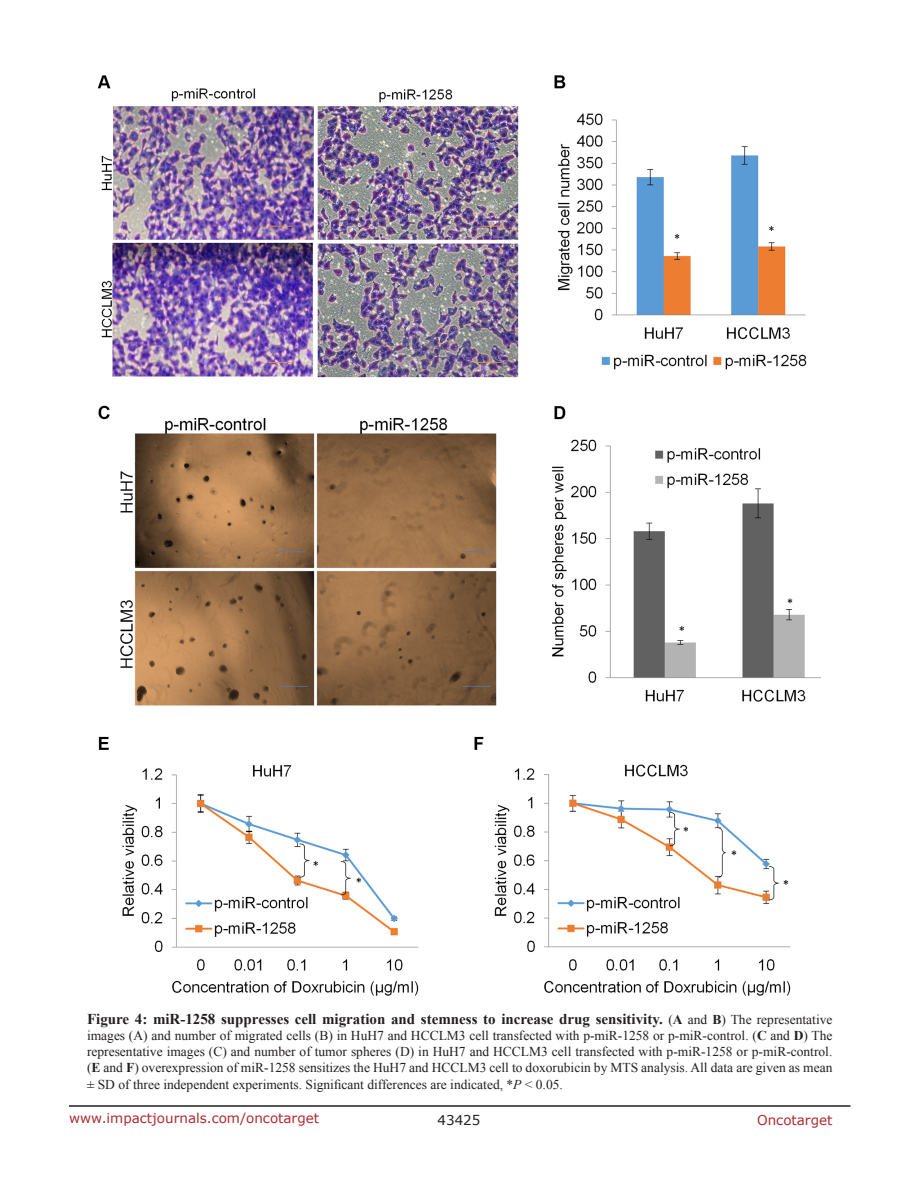
<style>
.page{position:relative;width:918px;height:1188px;background:#fff}
.page>*{position:absolute;margin:0;border:0;box-sizing:border-box;transform-origin:0 0}
.FigureText{font:700 15px "Times New Roman";color:#231f20}
.FigureText-2{font:13.5px/16.2px "Times New Roman";color:#231f20;text-align:justify}
.t1{font:13.5px "Verdana";color:#ac2b31}
.t2{font:13.5px "Verdana";color:#231f20}
.s1{font-weight:400;font-size:13.5px}
.s2{font-size:13.5px}
.s3{font-weight:700}
.s4{font-style:italic}
</style>
<div class="page">
<hr style="left:69px;top:1105px;width:781px;height:2px;background:#231f20">
<img style="left:99px;top:76px;width:722px;height:920px">
<p class="FigureText" style="left:87px;top:1008px;width:747px">Figure 4: miR-1258 suppresses cell migration and stemness to increase drug sensitivity. <span class="s1">(</span><span class="s2">A</span> <span class="s1">and</span> <span class="s2">B</span><span class="s1">) The representative</span></p>
<p class="FigureText-2" style="left:87px;top:1027px;width:747px">images (A) and number of migrated cells (B) in HuH7 and HCCLM3 cell transfected with p-miR-1258 or p-miR-control. (<span class="s3">C</span> and <span class="s3">D</span>) The representative images (C) and number of tumor spheres (D) in HuH7 and HCCLM3 cell transfected with p-miR-1258 or p-miR-control. (<span class="s3">E</span> and <span class="s3">F</span>) overexpression of miR-1258 sensitizes the HuH7 and HCCLM3 cell to doxorubicin by MTS analysis. All data are given as mean ± SD of three independent experiments. Significant differences are indicated, *<span class="s4">P</span> &lt; 0.05.</p>
<p class="t1" style="left:69px;top:1109px;width:252px">www.impactjournals.com/oncotarget</p>
<p class="t2" style="left:438px;top:1111px;width:44px">43425</p>
<p class="t1" style="left:757px;top:1111px;width:77px">Oncotarget</p>
</div>
